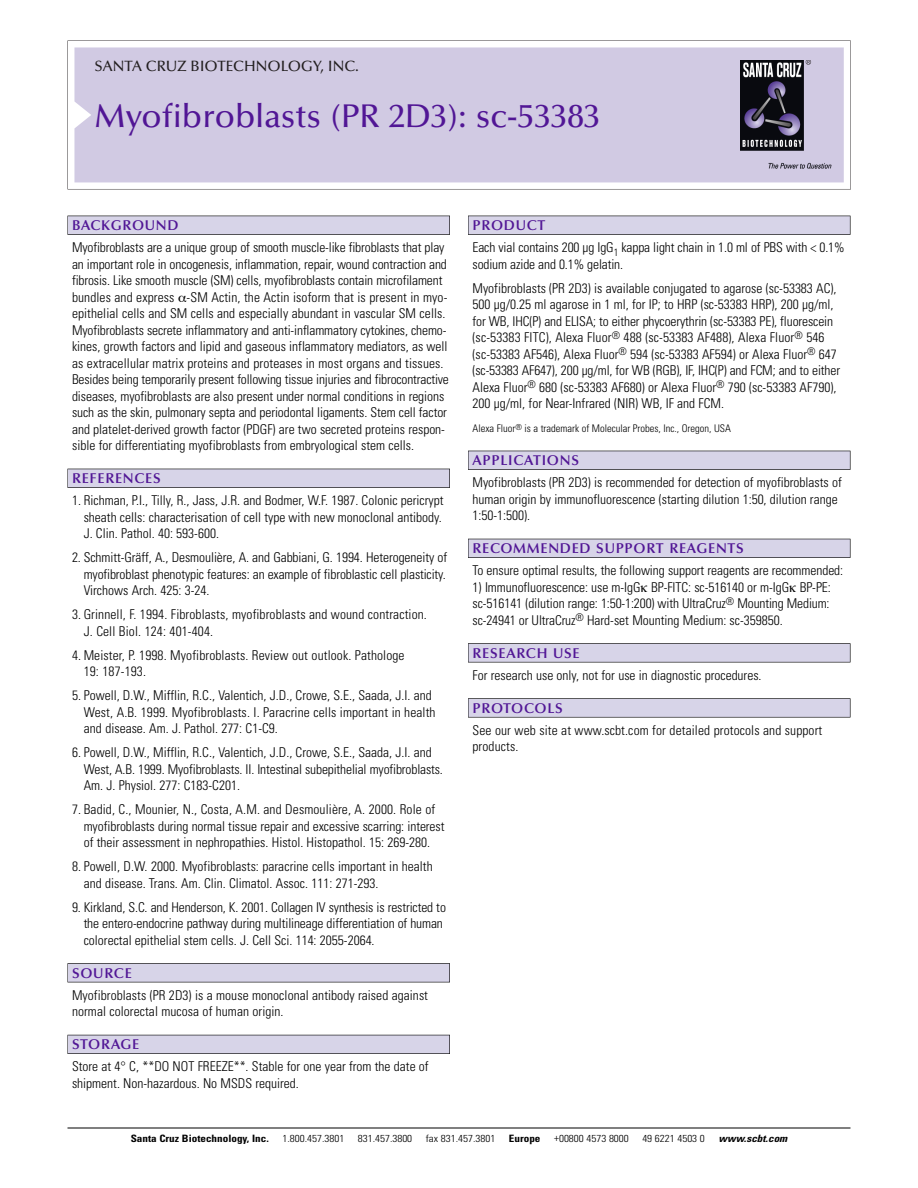
<style>
.page{position:relative;width:918px;height:1188px;background:#fff}
.page>*{position:absolute;margin:0;border:0;box-sizing:border-box;transform-origin:0 0}
.t1{font:500 33px "Optima";color:#511695}
.t2{font:500 15px "Optima";color:#231f20}
.t3{font:600 14.25px "Optima";letter-spacing:.05em;color:#511695}
.t4{font:300 condensed 13.5px/16.5px "Univers";color:#000}
.t5{font:300 condensed 10.5px "Univers";color:#000}
.t6{font:300 condensed 10.2px "Univers";color:#000;scale:1.1 1}
.t7{font:700 condensed 10.2px "Univers";color:#000;scale:1.1 1}
.t8{font:italic 700 condensed 10.2px "Univers";color:#000;scale:1.1 1}
</style>
<div class="page">
<svg style="left:68px;top:40px;width:783px;height:149px"></svg>
<div style="left:74px;top:47px;width:770px;height:135px;background:#d1cae3"></div>
<img style="left:741px;top:60px;width:90px;height:108px">
<div style="left:68px;top:216px;width:382px;height:19px;background:#535256"></div>
<div style="left:68px;top:216px;width:381px;height:18px;background:#d7d4e8"></div>
<div style="left:68px;top:469px;width:382px;height:19px;background:#525156"></div>
<div style="left:68px;top:469px;width:381px;height:18px;background:#d7d4e8"></div>
<div style="left:68px;top:963px;width:382px;height:19px;background:#545357"></div>
<div style="left:68px;top:964px;width:381px;height:18px;background:#d7d4e8"></div>
<div style="left:68px;top:1035px;width:382px;height:19px;background:#535259"></div>
<div style="left:68px;top:1035px;width:381px;height:18px;background:#d7d4e8"></div>
<div style="left:468px;top:216px;width:382px;height:19px;background:#535256"></div>
<div style="left:468px;top:216px;width:382px;height:18px;background:#d7d4e8"></div>
<div style="left:468px;top:451px;width:382px;height:19px;background:#525156"></div>
<div style="left:468px;top:451px;width:382px;height:18px;background:#d7d4e8"></div>
<div style="left:468px;top:539px;width:382px;height:19px;background:#515057"></div>
<div style="left:468px;top:539px;width:382px;height:18px;background:#d7d4e8"></div>
<div style="left:468px;top:643px;width:382px;height:19px;background:#575659"></div>
<div style="left:468px;top:644px;width:382px;height:18px;background:#d7d4e8"></div>
<svg style="left:468px;top:698px;width:382px;height:20px"></svg>
<div style="left:468px;top:699px;width:382px;height:18px;background:#d7d4e8"></div>
<hr style="left:68px;top:1128px;width:782px;height:1px;background:#000">
<p class="t2" style="left:94px;top:60px;width:266px">SANTA CRUZ BIOTECHNOLOGY, INC.</p>
<p class="t1" style="left:94px;top:102px;width:507px">Myofibroblasts (PR 2D3): sc-53383</p>
<p class="t3" style="left:72px;top:219px;width:108px">BACKGROUND</p>
<p class="t4" style="left:72px;top:240px;width:378px">Myofibroblasts are a unique group of smooth muscle-like fibroblasts that play an important role in oncogenesis, inflammation, repair, wound contraction and fibrosis. Like smooth muscle (SM) cells, myofibroblasts contain microfilament bundles and express -SM Actin, the Actin isoform that is present in myo&shy;epithelial cells and SM cells and especially abundant in vascular SM cells.<br>Myofibroblasts secrete inflammatory and anti-inflammatory cytokines, chemo&shy;kines, growth factors and lipid and gaseous inflammatory mediators, as well as extracellular matrix proteins and proteases in most organs and tissues.<br>Besides being temporarily present following tissue injuries and fibrocontractive diseases, myofibroblasts are also present under normal conditions in regions such as the skin, pulmonary septa and periodontal ligaments. Stem cell factor and platelet-derived growth factor (PDGF) are two secreted proteins respon&shy;sible for differentiating myofibroblasts from embryological stem cells.</p>
<p class="t3" style="left:72px;top:472px;width:90px">REFERENCES</p>
<p class="t4" style="left:84px;top:493px;width:361px;text-indent:-12px">1. Richman, P.I., Tilly, R., Jass, J.R. and Bodmer, W.F. 1987. Colonic pericrypt sheath cells: characterisation of cell type with new monoclonal antibody.<br>J. Clin. Pathol. 40: 593-600.</p>
<p class="t4" style="left:84px;top:550px;width:365px;text-align:justify;text-indent:-12px">2. Schmitt-Gräff, A., Desmoulière, A. and Gabbiani, G. 1994. Heterogeneity of myofibroblast phenotypic features: an example of fibroblastic cell plasticity.<br>Virchows Arch. 425: 3-24.</p>
<p class="t4" style="left:84px;top:607px;width:345px;text-indent:-12px">3. Grinnell, F. 1994. Fibroblasts, myofibroblasts and wound contraction.<br>J. Cell Biol. 124: 401-404.</p>
<p class="t4" style="left:84px;top:648px;width:322px;text-indent:-12px">4. Meister, P. 1998. Myofibroblasts. Review out outlook. Pathologe<br>19: 187-193.</p>
<p class="t4" style="left:84px;top:688px;width:353px;text-indent:-12px">5. Powell, D.W., Mifflin, R.C., Valentich, J.D., Crowe, S.E., Saada, J.I. and<br>West, A.B. 1999. Myofibroblasts. I. Paracrine cells important in health and disease. Am. J. Pathol. 277: C1-C9.</p>
<p class="t4" style="left:84px;top:745px;width:361px;text-indent:-12px">6. Powell, D.W., Mifflin, R.C., Valentich, J.D., Crowe, S.E., Saada, J.I. and<br>West, A.B. 1999. Myofibroblasts. II. Intestinal subepithelial myofibroblasts.<br>Am. J. Physiol. 277: C183-C201.</p>
<p class="t4" style="left:84px;top:802px;width:362px;text-indent:-12px">7. Badid, C., Mounier, N., Costa, A.M. and Desmoulière, A. 2000. Role of myofibroblasts during normal tissue repair and excessive scarring: interest of their assessment in nephropathies. Histol. Histopathol. 15: 269-280.</p>
<p class="t4" style="left:84px;top:859px;width:351px;text-indent:-12px">8. Powell, D.W. 2000. Myofibroblasts: paracrine cells important in health and disease. Trans. Am. Clin. Climatol. Assoc. 111: 271-293.</p>
<p class="t4" style="left:84px;top:900px;width:364px;text-indent:-12px">9. Kirkland, S.C. and Henderson, K. 2001. Collagen IV synthesis is restricted to the entero-endocrine pathway during multilineage differentiation of human colorectal epithelial stem cells. J. Cell Sci. 114: 2055-2064.</p>
<p class="t3" style="left:72px;top:967px;width:61px">SOURCE</p>
<p class="t4" style="left:72px;top:988px;width:358px">Myofibroblasts (PR 2D3) is a mouse monoclonal antibody raised against normal colorectal mucosa of human origin.</p>
<p class="t3" style="left:72px;top:1038px;width:69px">STORAGE</p>
<p class="t4" style="left:72px;top:1060px;width:358px">Store at 4° C, **DO NOT FREEZE**. Stable for one year from the date of shipment. Non-hazardous. No MSDS required.</p>
<p class="t3" style="left:473px;top:219px;width:74px">PRODUCT</p>
<p class="t4" style="left:473px;top:240px;width:374px">Each vial contains 200 µg IgG<sub>1</sub> kappa light chain in 1.0 ml of PBS with &lt; 0.1% sodium azide and 0.1% gelatin.</p>
<p class="t4" style="left:473px;top:281px;width:369px">Myofibroblasts (PR 2D3) is available conjugated to agarose (sc-53383 AC), 500 µg/0.25 ml agarose in 1 ml, for IP; to HRP (sc-53383 HRP), 200 µg/ml, for WB, IHC(P) and ELISA; to either phycoerythrin (sc-53383 PE), fluorescein (sc-53383 FITC), Alexa Fluor<sup>®</sup> 488 (sc-53383 AF488), Alexa Fluor<sup>®</sup> 546 (sc-53383 AF546), Alexa Fluor<sup>®</sup> 594 (sc-53383 AF594) or Alexa Fluor<sup>®</sup> 647 (sc-53383 AF647), 200 µg/ml, for WB (RGB), IF, IHC(P) and FCM; and to either Alexa Fluor<sup>®</sup> 680 (sc-53383 AF680) or Alexa Fluor<sup>®</sup> 790 (sc-53383 AF790), 200 µg/ml, for Near-Infrared (NIR) WB, IF and FCM.</p>
<p class="t5" style="left:473px;top:424px;width:260px">Alexa Fluor<sup>®</sup> is a trademark of Molecular Probes, Inc., Oregon, USA</p>
<p class="t3" style="left:473px;top:454px;width:108px">APPLICATIONS</p>
<p class="t4" style="left:473px;top:475px;width:371px">Myofibroblasts (PR 2D3) is recommended for detection of myofibroblasts of human origin by immunofluorescence (starting dilution 1:50, dilution range<br>1:50-1:500).</p>
<p class="t3" style="left:473px;top:542px;width:273px">RECOMMENDED SUPPORT REAGENTS</p>
<p class="t4" style="left:473px;top:564px;width:372px">To ensure optimal results, the following support reagents are recommended:</p>
<p class="t4" style="left:473px;top:580px;width:360px;text-align:justify">1) Immunofluorescence: use m-IgG BP-FITC: sc-516140 or m-IgG BP-PE: sc-516141 (dilution range: 1:50-1:200) with UltraCruz<sup>®</sup> Mounting Medium: sc-24941 or UltraCruz<sup>®</sup> Hard-set Mounting Medium: sc-359850.</p>
<p class="t3" style="left:473px;top:647px;width:109px">RESEARCH USE</p>
<p class="t4" style="left:473px;top:668px;width:291px">For research use only, not for use in diagnostic procedures.</p>
<p class="t3" style="left:473px;top:702px;width:92px">PROTOCOLS</p>
<p class="t4" style="left:473px;top:723px;width:351px">See our web site at www.scbt.com for detailed protocols and support products.</p>
<p class="t7" style="left:131px;top:1135px;width:127px">Santa Cruz Biotechnology, Inc.</p>
<p class="t6" style="left:282px;top:1135px;width:58px">1.800.457.3801</p>
<p class="t6" style="left:358px;top:1135px;width:51px">831.457.3800</p>
<p class="t6" style="left:426px;top:1135px;width:65px">fax 831.457.3801</p>
<p class="t7" style="left:509px;top:1135px;width:30px">Europe</p>
<p class="t6" style="left:554px;top:1135px;width:69px">+00800 4573 8000</p>
<p class="t6" style="left:642px;top:1135px;width:58px">49 6221 4503 0</p>
<p class="t8" style="left:719px;top:1135px;width:66px">www.scbt.com</p>
</div>
